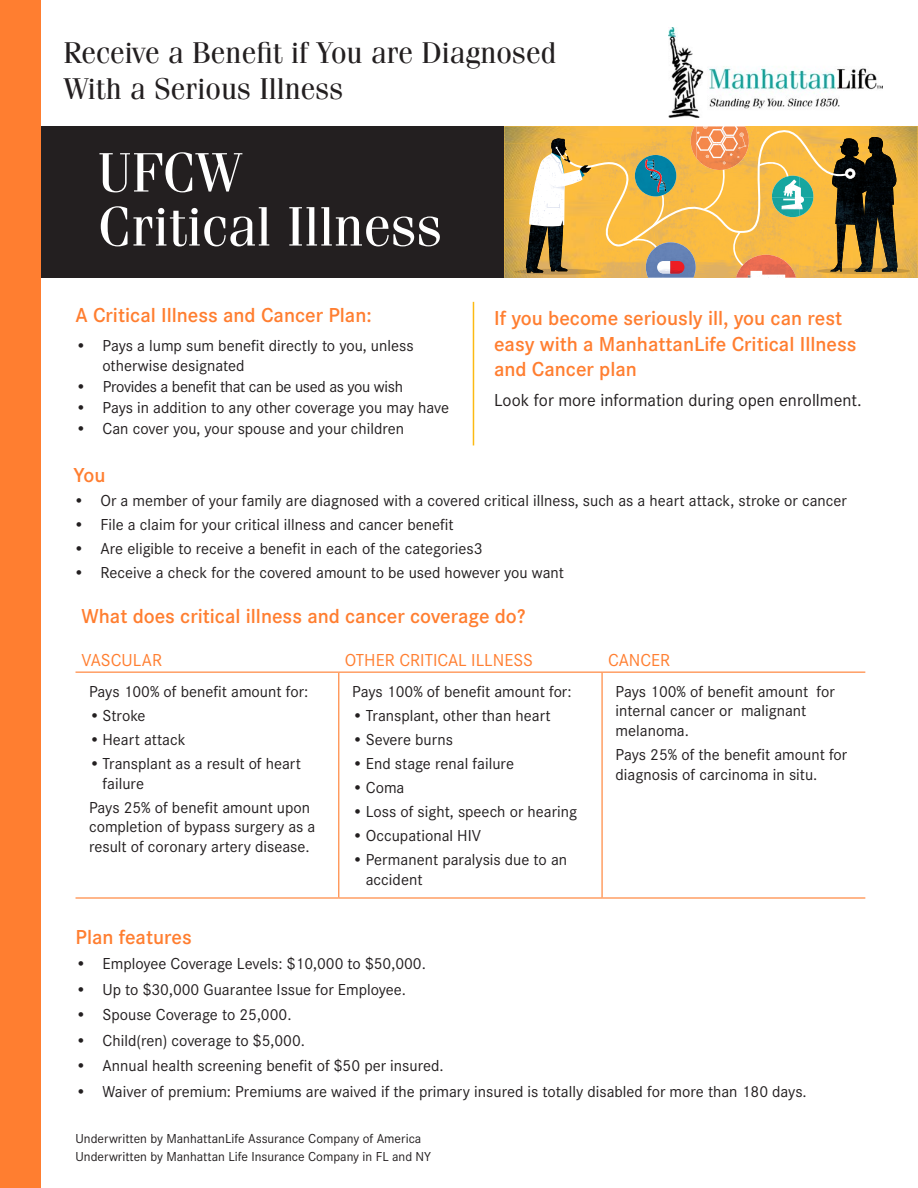
<style>
.page{position:relative;width:918px;height:1188px;background:#fff}
.page>*{position:absolute;margin:0;border:0;box-sizing:border-box;transform-origin:0 0}
.t1{font:55.5px "Fenice Pro ITC";color:#fff}
.t2{font:30px/36px "Fenice Pro ITC";color:#231f20}
.t3{font:600 21px/25.2px "Corporate S Pro";color:#ff7e30}
.t4{font:18px "Corporate S Pro";color:#231f20}
.t5{font:18px "Corporate S Pro";color:#ff7e30}
.t6{font:16.5px/19.8px "Corporate S Pro";color:#231f20}
.t7{font:16.5px "Corporate S Pro";letter-spacing:-.02em;color:#231f20}
.t8{font:13.5px "Corporate S Pro";color:#231f20}
</style>
<div class="page">
<img style="left:669px;top:28px;width:213px;height:89px">
<div style="left:40px;top:126px;width:878px;height:152px;background:#231f20"></div>
<img style="left:898px;top:218px;width:20px;height:60px">
<img style="left:898px;top:198px;width:20px;height:20px">
<img style="left:898px;top:126px;width:20px;height:72px">
<img style="left:504px;top:200px;width:22px;height:78px">
<img style="left:504px;top:143px;width:22px;height:57px">
<img style="left:504px;top:126px;width:22px;height:17px">
<img style="left:898px;top:268px;width:13px;height:6px">
<img style="left:514px;top:269px;width:12px;height:6px">
<svg style="left:526px;top:126px;width:372px;height:152px"></svg>
<img style="left:782px;top:180px;width:22px;height:29px">
<div style="left:0;top:0;width:40px;height:1188px;background:#ff7e30"></div>
<hr style="left:473px;top:302px;width:1px;height:143px;background:#fcba13">
<hr style="left:76px;top:672px;width:263px;height:1px;background:#ff7e30">
<hr style="left:339px;top:672px;width:263px;height:1px;background:#ff7e30">
<hr style="left:338px;top:673px;width:1px;height:224px;background:#ff7e30">
<hr style="left:602px;top:672px;width:263px;height:1px;background:#ff7e30">
<hr style="left:602px;top:673px;width:1px;height:224px;background:#ff7e30">
<hr style="left:76px;top:897px;width:263px;height:2px;background:#ff7e30">
<hr style="left:339px;top:897px;width:263px;height:2px;background:#ff7e30">
<hr style="left:602px;top:897px;width:263px;height:2px;background:#ff7e30">
<p class="t2" style="left:63px;top:35px;width:494px">Receive a Benefit if You are Diagnosed<br>With a Serious Illness</p>
<p class="t1" style="left:98px;top:138px;width:146px">UFCW</p>
<p class="t1" style="left:98px;top:192px;width:346px">Critical Illness</p>
<p class="t3" style="left:76px;top:301px;width:298px">A Critical Illness and Cancer Plan:</p>
<p class="t6" style="left:103px;top:334px;width:313px;text-indent:-27px">• Pays a lump sum benefit directly to you, unless otherwise designated</p>
<p class="t7" style="left:76px;top:374px;width:329px">• Provides a benefit that can be used as you wish</p>
<p class="t6" style="left:76px;top:396px;width:375px">• Pays in addition to any other coverage you may have</p>
<p class="t6" style="left:76px;top:417px;width:330px">• Can cover you, your spouse and your children</p>
<p class="t3" style="left:494px;top:305px;width:364px">If you become seriously ill, you can rest easy with a ManhattanLife Critical Illness and Cancer plan</p>
<p class="t4" style="left:494px;top:387px;width:369px">Look for more information during open enrollment.</p>
<p class="t3" style="left:73px;top:461px;width:34px">You</p>
<p class="t6" style="left:73px;top:489px;width:775px">• Or a member of your family are diagnosed with a covered critical illness, such as a heart attack, stroke or cancer</p>
<p class="t6" style="left:73px;top:513px;width:382px">• File a claim for your critical illness and cancer benefit</p>
<p class="t6" style="left:73px;top:537px;width:411px">• Are eligible to receive a benefit in each of the categories3</p>
<p class="t6" style="left:73px;top:561px;width:492px">• Receive a check for the covered amount to be used however you want</p>
<p class="t3" style="left:82px;top:602px;width:446px">What does critical illness and cancer coverage do?</p>
<p class="t5" style="left:82px;top:647px;width:82px">VASCULAR</p>
<p class="t5" style="left:345px;top:647px;width:190px">OTHER CRITICAL ILLNESS</p>
<p class="t5" style="left:608px;top:647px;width:64px">CANCER</p>
<p class="t6" style="left:89px;top:680px;width:221px">Pays 100% of benefit amount for:</p>
<p class="t6" style="left:89px;top:704px;width:58px">•Stroke</p>
<p class="t6" style="left:89px;top:728px;width:98px">•Heart attack</p>
<p class="t6" style="left:103px;top:752px;width:200px;text-indent:-14px">•Transplant as a result of heart failure</p>
<p class="t6" style="left:89px;top:796px;width:228px">Pays 25% of benefit amount upon completion of bypass surgery as a result of coronary artery disease.</p>
<p class="t6" style="left:616px;top:680px;width:221px">Pays 100% of benefit amount for internal cancer or malignant melanoma.</p>
<p class="t6" style="left:616px;top:744px;width:233px">Pays 25% of the benefit amount for diagnosis of carcinoma in situ.</p>
<p class="t6" style="left:352px;top:680px;width:221px">Pays 100% of benefit amount for:</p>
<p class="t6" style="left:352px;top:704px;width:200px">•Transplant, other than heart</p>
<p class="t6" style="left:352px;top:728px;width:102px">•Severe burns</p>
<p class="t6" style="left:352px;top:752px;width:163px">•End stage renal failure</p>
<p class="t6" style="left:352px;top:776px;width:54px">•Coma</p>
<p class="t6" style="left:352px;top:800px;width:226px">•Loss of sight, speech or hearing</p>
<p class="t6" style="left:352px;top:824px;width:130px">•Occupational HIV</p>
<p class="t6" style="left:366px;top:848px;width:203px;text-indent:-14px">•Permanent paralysis due to an accident</p>
<p class="t3" style="left:76px;top:923px;width:118px">Plan features</p>
<p class="t6" style="left:76px;top:953px;width:352px">• Employee Coverage Levels: $10,000 to $50,000.</p>
<p class="t6" style="left:76px;top:978px;width:332px">• Up to $30,000 Guarantee Issue for Employee.</p>
<p class="t6" style="left:76px;top:1004px;width:218px">• Spouse Coverage to 25,000.</p>
<p class="t6" style="left:76px;top:1029px;width:231px">• Child(ren) coverage to $5,000.</p>
<p class="t6" style="left:76px;top:1055px;width:370px">• Annual health screening benefit of $50 per insured.</p>
<p class="t6" style="left:76px;top:1080px;width:733px">• Waiver of premium: Premiums are waived if the primary insured is totally disabled for more than 180 days.</p>
<p class="t8" style="left:76px;top:1129px;width:347px">Underwritten by ManhattanLife Assurance Company of America</p>
<p class="t8" style="left:76px;top:1147px;width:357px">Underwritten by Manhattan Life Insurance Company in FL and NY</p>
</div>
